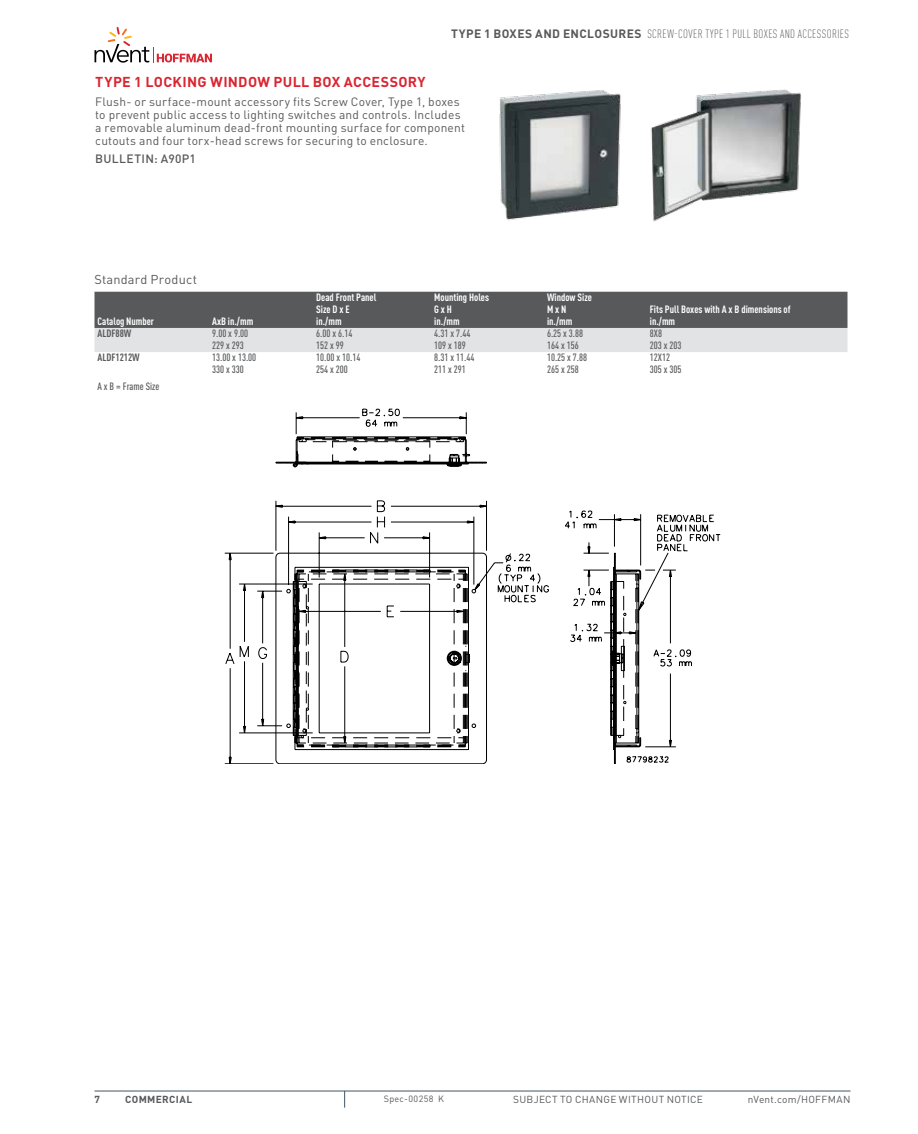
<style>
.page{position:relative;width:918px;height:1134px;background:#fff}
.page>*{position:absolute;margin:0;border:0;box-sizing:border-box;transform-origin:0 0}
.t1{font:700 14.25px "DIN Pro";letter-spacing:.02em;color:#d92632}
.t2{font:12.75px "DIN Pro";letter-spacing:.015em;color:#58595b}
.t3{font:12px/12.8px "DIN Pro";letter-spacing:.015em;color:#58595b}
.t4{font:300 condensed 12px "DIN Pro";letter-spacing:.03em;color:#58595b}
.t5{font:500 12px "DIN Pro";letter-spacing:.03em;color:#58595b}
.t6{font:500 condensed 10.5px/12px "DIN Pro";color:#58595b}
.t7{font:700 condensed 10.5px/12px "DIN Pro";color:#fff}
.t8{font:700 condensed 10.5px "DIN Pro";color:#58595b}
.t9{font:10.2px "DIN Pro";letter-spacing:.025em;color:#58595b}
.t10{font:700 10.2px "DIN Pro";letter-spacing:.035em;color:#58595b}
.t11{font:9px "DIN Pro";letter-spacing:.035em;color:#58595b}
.s1{font-weight:700;font-stretch:normal}
</style>
<div class="page">
<svg style="left:95px;top:27px;width:117px;height:36px"></svg>
<hr style="left:94px;top:1091px;width:756px;height:1px;background:#3d5567">
<svg style="left:344px;top:1091px;width:1px;height:17px"></svg>
<img style="left:499px;top:90px;width:122px;height:130px">
<img style="left:651px;top:89px;width:150px;height:133px">
<svg style="left:94px;top:292px;width:754px;height:60px;background:#8f9092"></svg>
<svg style="left:676px;top:524px;width:44px;height:28px"></svg>
<svg style="left:225px;top:552px;width:23px;height:212px"></svg>
<svg style="left:248px;top:439px;width:239px;height:325px"></svg>
<svg style="left:296px;top:409px;width:380px;height:338px"></svg>
<svg style="left:653px;top:570px;width:39px;height:177px"></svg>
<p class="t4" style="left:451px;top:25px;width:398px"><span class="s1">TYPE 1 BOXES AND ENCLOSURES</span> SCREW-COVER TYPE 1 PULL BOXES AND ACCESSORIES</p>
<p class="t1" style="left:95px;top:70px;width:332px">TYPE 1 LOCKING WINDOW PULL BOX ACCESSORY</p>
<p class="t3" style="left:95px;top:94px;width:371px">Flush- or surface-mount accessory fits Screw Cover, Type 1, boxes to prevent public access to lighting switches and controls. Includes a removable aluminum dead-front mounting surface for component cutouts and four torx-head screws for securing to enclosure.</p>
<p class="t5" style="left:95px;top:149px;width:102px">BULLETIN: A90P1</p>
<p class="t2" style="left:94px;top:270px;width:104px">Standard Product</p>
<p class="t7" style="left:98px;top:314px;width:58px">Catalog Number</p>
<p class="t7" style="left:212px;top:314px;width:43px">AxB in./mm</p>
<p class="t7" style="left:316px;top:290px;width:62px">Dead Front Panel<br>Size D x E in./mm</p>
<p class="t7" style="left:434px;top:290px;width:56px">Mounting Holes<br>G x H<br>in./mm</p>
<p class="t7" style="left:547px;top:290px;width:46px">Window Size<br>M x N in./mm</p>
<p class="t7" style="left:650px;top:302px;width:142px">Fits Pull Boxes with A x B dimensions of in./mm</p>
<p class="t8" style="left:98px;top:325px;width:35px">ALDF88W</p>
<p class="t6" style="left:212px;top:327px;width:38px">9.00 x 9.00<br>229 x 293</p>
<p class="t6" style="left:316px;top:327px;width:38px">6.00 x 6.14<br>152 x 99</p>
<p class="t6" style="left:434px;top:327px;width:38px">4.31 x 7.44<br>109 x 189</p>
<p class="t6" style="left:547px;top:327px;width:38px">6.25 x 3.88<br>164 x 156</p>
<p class="t6" style="left:650px;top:327px;width:33px">8X8<br>203 x 203</p>
<p class="t8" style="left:98px;top:350px;width:44px">ALDF1212W</p>
<p class="t6" style="left:212px;top:351px;width:46px">13.00 x 13.00<br>330 x 330</p>
<p class="t6" style="left:316px;top:351px;width:46px">10.00 x 10.14<br>254 x 200</p>
<p class="t6" style="left:434px;top:351px;width:42px">8.31 x 11.44<br>211 x 291</p>
<p class="t6" style="left:547px;top:351px;width:42px">10.25 x 7.88<br>265 x 258</p>
<p class="t6" style="left:650px;top:351px;width:33px">12X12<br>305 x 305</p>
<p class="t6" style="left:98px;top:379px;width:63px">A x B = Frame Size</p>
<p class="t10" style="left:94px;top:1091px;width:7px">7</p>
<p class="t10" style="left:125px;top:1091px;width:69px">COMMERCIAL</p>
<p class="t11" style="left:384px;top:1092px;width:62px">Spec-00258 K</p>
<p class="t9" style="left:513px;top:1091px;width:191px">SUBJECT TO CHANGE WITHOUT NOTICE</p>
<p class="t9" style="left:748px;top:1091px;width:104px">nVent.com/HOFFMAN</p>
</div>
